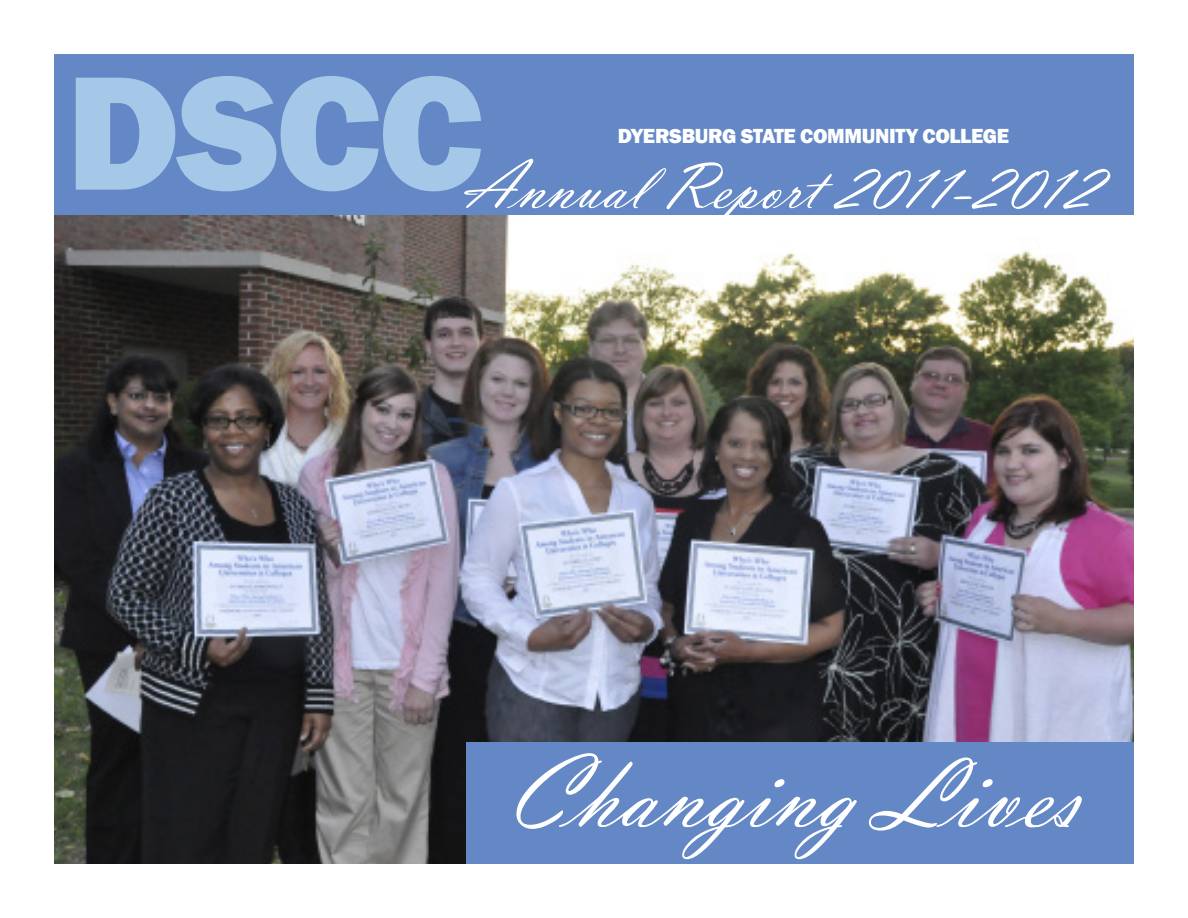
<style>
.page{position:relative;width:1188px;height:918px;background:#fff}
.page>*{position:absolute;margin:0;border:0;box-sizing:border-box;transform-origin:0 0}
.t1{font:108px "Vladimir Script";color:#fff}
.t2{font:69px "Vladimir Script";letter-spacing:-.005em;color:#fff}
.t3{font:800 21px "Franklin Gothic";letter-spacing:-.015em;color:#fff}
</style>
<div class="page">
<img style="left:54px;top:214px;width:1080px;height:650px">
<div style="left:54px;top:54px;width:1080px;height:160px;background:#6488c5"></div>
<div style="left:467px;top:742px;width:667px;height:122px;background:#6488c5"></div>
<svg style="left:76px;top:76px;width:405px;height:115px;fill:#a5c7e8"></svg>
<p class="t3" style="left:618px;top:127px;width:393px">DYERSBURG STATE COMMUNITY COLLEGE</p>
<h2 class="t2" style="left:462px;top:146px;width:636px">Annual Report 2011-2012</h2>
<h1 class="t1" style="left:506px;top:730px;width:576px">Changing Lives</h1>
</div>
